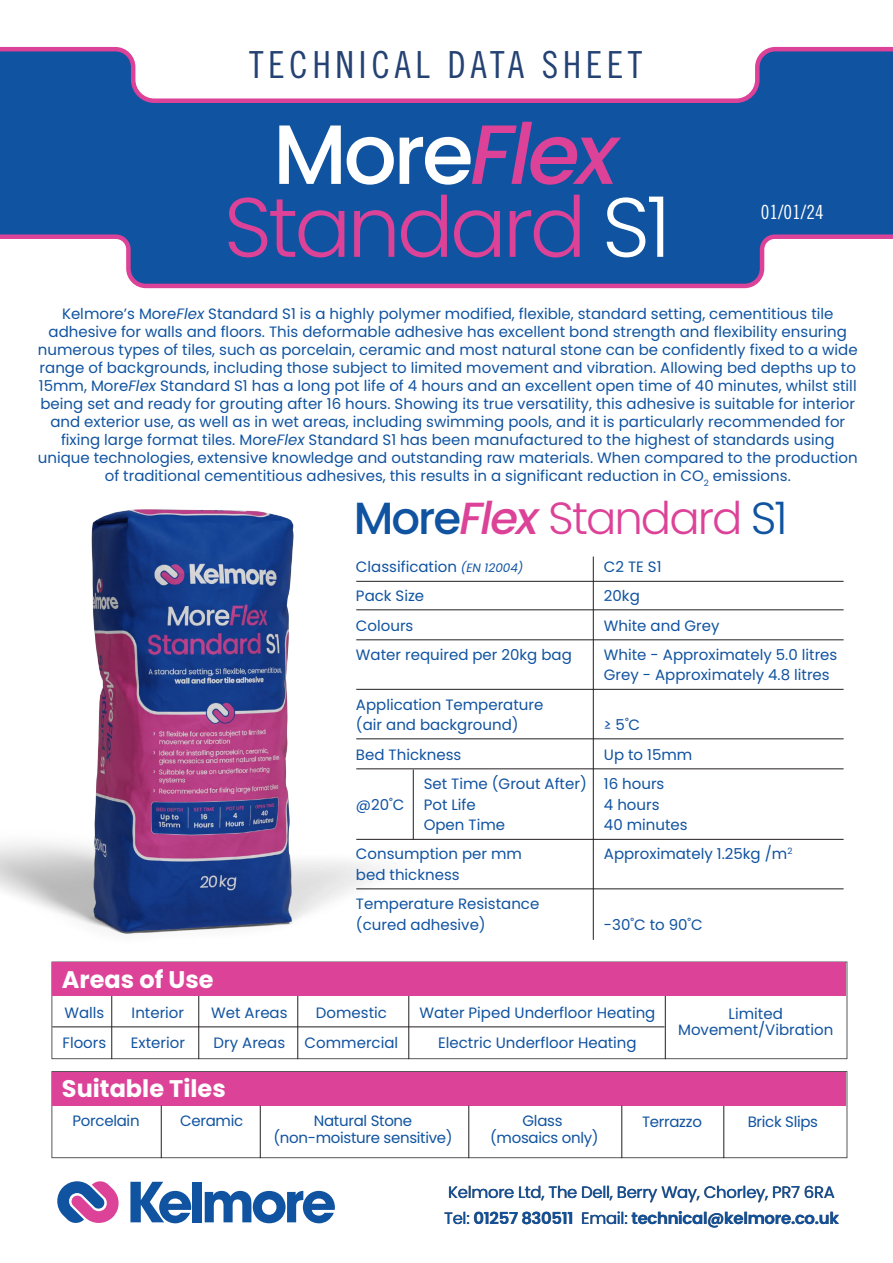
<style>
.page{position:relative;width:893px;height:1263px;background:#fff}
.page>*{position:absolute;margin:0;border:0;box-sizing:border-box;transform-origin:0 0}
.t1{font:300 84px/72.9px "Poppins";letter-spacing:-.045em;color:#dc4297;text-align:center}
.t2{font:700 54.9px "Avant Garde";letter-spacing:-.065em;color:#1053a0}
.t3{font:300 45px "Poppins";letter-spacing:-.045em;color:#dc4297}
.t4{font:37.35px "Trade Gothic LT Std Cn 18";letter-spacing:.12em;color:#244273}
.t5{font:700 24px "Poppins";color:#fff}
.t6{font:19.5px "Trade Gothic LT Std Cn 18";color:#fff}
.t7{font:16.5px/26px "Poppins";letter-spacing:-.02em;color:#1053a0}
.t8{font:15px/18px "Poppins";color:#1053a0}
.t9{font:15px/16.5px "Poppins";letter-spacing:-.02em;color:#1053a0;text-align:center}
.s1{font-weight:500;color:#fff}
.s2{font-weight:500;font-style:italic}
.s3{color:#fff}
.s4{font-style:italic}
.s5{font-weight:500;color:#1053a0}
.s6{color:#1053a0}
.s7{font-style:italic;font-size:12px}
.s8{font-weight:600}
</style>
<div class="page">
<img style="left:0;top:509px;width:528px;height:586px">
<svg style="left:0;top:47px;width:893px;height:241px;fill:#1053a0"></svg>
<svg style="left:52px;top:962px;width:795px;height:97px"></svg>
<hr style="left:52px;top:1026px;width:612px;height:1px;background:#231f20">
<hr style="left:111px;top:963px;width:1px;height:96px;background:#231f20">
<hr style="left:198px;top:963px;width:1px;height:96px;background:#231f20">
<hr style="left:297px;top:963px;width:1px;height:96px;background:#231f20">
<hr style="left:665px;top:963px;width:1px;height:96px;background:#231f20">
<hr style="left:408px;top:963px;width:1px;height:96px;background:#231f20">
<div style="left:52px;top:962px;width:794px;height:34px;background:#dc4297"></div>
<svg style="left:52px;top:1071px;width:795px;height:87px"></svg>
<hr style="left:723px;top:1106px;width:1px;height:52px;background:#231f20">
<div style="left:52px;top:1072px;width:794px;height:34px;background:#dc4297"></div>
<hr style="left:593px;top:557px;width:1px;height:383px;background:#231f20">
<hr style="left:356px;top:888px;width:488px;height:1px;background:#231f20">
<hr style="left:356px;top:839px;width:488px;height:1px;background:#231f20">
<hr style="left:356px;top:768px;width:488px;height:1px;background:#231f20">
<hr style="left:356px;top:738px;width:488px;height:1px;background:#231f20">
<hr style="left:356px;top:689px;width:488px;height:1px;background:#231f20">
<hr style="left:356px;top:639px;width:488px;height:1px;background:#231f20">
<hr style="left:356px;top:609px;width:488px;height:1px;background:#231f20">
<hr style="left:356px;top:581px;width:488px;height:1px;background:#231f20">
<hr style="left:413px;top:770px;width:1px;height:69px;background:#231f20">
<hr style="left:621px;top:1106px;width:1px;height:52px;background:#231f20">
<hr style="left:468px;top:1106px;width:1px;height:52px;background:#231f20">
<hr style="left:260px;top:1106px;width:1px;height:52px;background:#231f20">
<hr style="left:161px;top:1106px;width:1px;height:52px;background:#231f20">
<svg style="left:57px;top:1181px;width:62px;height:42px"></svg>
<h3 class="t4" style="left:249px;top:42px;width:395px">TECHNICAL DATA SHEET</h3>
<h1 class="t1" style="left:224px;top:118px;width:448px"><span class="s1">More</span><span class="s2">Flex<br></span>Standard <span class="s3">S1</span></h1>
<h3 class="t6" style="left:761px;top:200px;width:64px">01/01/24</h3>
<p class="t8" style="left:38px;top:305px;width:821px;text-align:center">Kelmore’s More<span class="s4">Flex</span> Standard S1 is a highly polymer modified, flexible, standard setting, cementitious tile adhesive for walls and floors. This deformable adhesive has excellent bond strength and flexibility ensuring numerous types of tiles, such as porcelain, ceramic and most natural stone can be confidently fixed to a wide range of backgrounds, including those subject to limited movement and vibration. Allowing bed depths up to 15mm, More<span class="s4">Flex</span> Standard S1 has a long pot life of 4 hours and an excellent open time of 40 minutes, whilst still being set and ready for grouting after 16 hours. Showing its true versatility, this adhesive is suitable for interior and exterior use, as well as in wet areas, including swimming pools, and it is particularly recommended for fixing large format tiles. More<span class="s4">Flex</span> Standard S1 has been manufactured to the highest of standards using unique technologies, extensive knowledge and outstanding raw materials. When compared to the production of traditional cementitious adhesives, this results in a significant reduction in CO<sub>2</sub> emissions.</p>
<h3 class="t3" style="left:354px;top:492px;width:435px"><span class="s5">More</span><span class="s2">Flex</span> Standard <span class="s6">S1</span></h3>
<p class="t8" style="left:356px;top:558px;width:169px">Classification <span class="s7">(EN 12004)</span></p>
<p class="t8" style="left:604px;top:558px;width:59px">C2 TE S1</p>
<p class="t8" style="left:356px;top:587px;width:70px">Pack Size</p>
<p class="t8" style="left:604px;top:587px;width:37px">20kg</p>
<p class="t8" style="left:356px;top:616px;width:59px">Colours</p>
<p class="t8" style="left:604px;top:616px;width:117px">White and Grey</p>
<p class="t8" style="left:356px;top:646px;width:217px">Water required per 20kg bag</p>
<p class="t8" style="left:604px;top:645px;width:235px;line-height:20.4px">White - Approximately 5.0 litres<br>Grey - Approximately 4.8 litres</p>
<p class="t8" style="left:356px;top:694px;width:189px;line-height:20.4px">Application Temperature (air and background)</p>
<p class="t8" style="left:604px;top:716px;width:38px">≥ 5˚C</p>
<p class="t8" style="left:356px;top:745px;width:107px">Bed Thickness</p>
<p class="t8" style="left:424px;top:740px;width:270px;line-height:29.4px;text-indent:180px">Up to 15mm<br>Set Time (Grout After) 16 hours</p>
<h3 class="t5" style="left:62px;top:965px;width:153px">Areas of Use</h3>
<p class="t8" style="left:356px;top:795px;width:50px">@20˚C</p>
<p class="t8" style="left:424px;top:795px;width:54px">Pot Life</p>
<p class="t8" style="left:604px;top:795px;width:57px">4 hours</p>
<p class="t8" style="left:424px;top:816px;width:83px">Open Time</p>
<p class="t8" style="left:604px;top:816px;width:85px">40 minutes</p>
<p class="t8" style="left:356px;top:845px;width:168px">Consumption per mm</p>
<p class="t8" style="left:604px;top:845px;width:190px">Approximately 1.25kg /m<sup>2</sup></p>
<p class="t8" style="left:356px;top:860px;width:185px;line-height:29.4px">bed thickness<br>Temperature Resistance</p>
<p class="t8" style="left:356px;top:915px;width:131px">(cured adhesive)</p>
<p class="t8" style="left:604px;top:915px;width:100px">-30˚C to 90˚C</p>
<p class="t8" style="left:62px;top:998px;width:45px;line-height:30px">Walls<br>Floors</p>
<p class="t8" style="left:131px;top:998px;width:56px;line-height:30px">Interior<br>Exterior</p>
<p class="t8" style="left:211px;top:998px;width:78px;line-height:30px">Wet Areas<br>Dry Areas</p>
<p class="t8" style="left:305px;top:998px;width:95px;line-height:30px;text-align:center">Domestic<br>Commercial</p>
<p class="t8" style="left:419px;top:998px;width:237px;line-height:30px;text-align:center">Water Piped Underfloor Heating<br>Electric Underfloor Heating</p>
<p class="t8" style="left:678px;top:1005px;width:157px;line-height:16.5px;text-align:center">Limited<br>Movement/Vibration</p>
<h3 class="t5" style="left:62px;top:1075px;width:165px">Suitable Tiles</h3>
<p class="t9" style="left:73px;top:1113px;width:69px">Porcelain</p>
<p class="t9" style="left:180px;top:1113px;width:65px">Ceramic</p>
<p class="t9" style="left:273px;top:1113px;width:181px">Natural Stone (non-moisture sensitive)</p>
<p class="t9" style="left:490px;top:1113px;width:110px">Glass (mosaics only)</p>
<p class="t9" style="left:642px;top:1114px;width:61px">Terrazzo</p>
<p class="t9" style="left:748px;top:1114px;width:72px">Brick Slips</p>
<h2 class="t2" style="left:126px;top:1166px;width:212px">Kelmore</h2>
<p class="t7" style="left:444px;top:1179px;width:396px">Kelmore Ltd, The Dell, Berry Way, Chorley, PR7 6RA<br>Tel: <span class="s8">01257 830511</span> Email: <span class="s8">technical@kelmore.co.uk</span></p>
</div>
